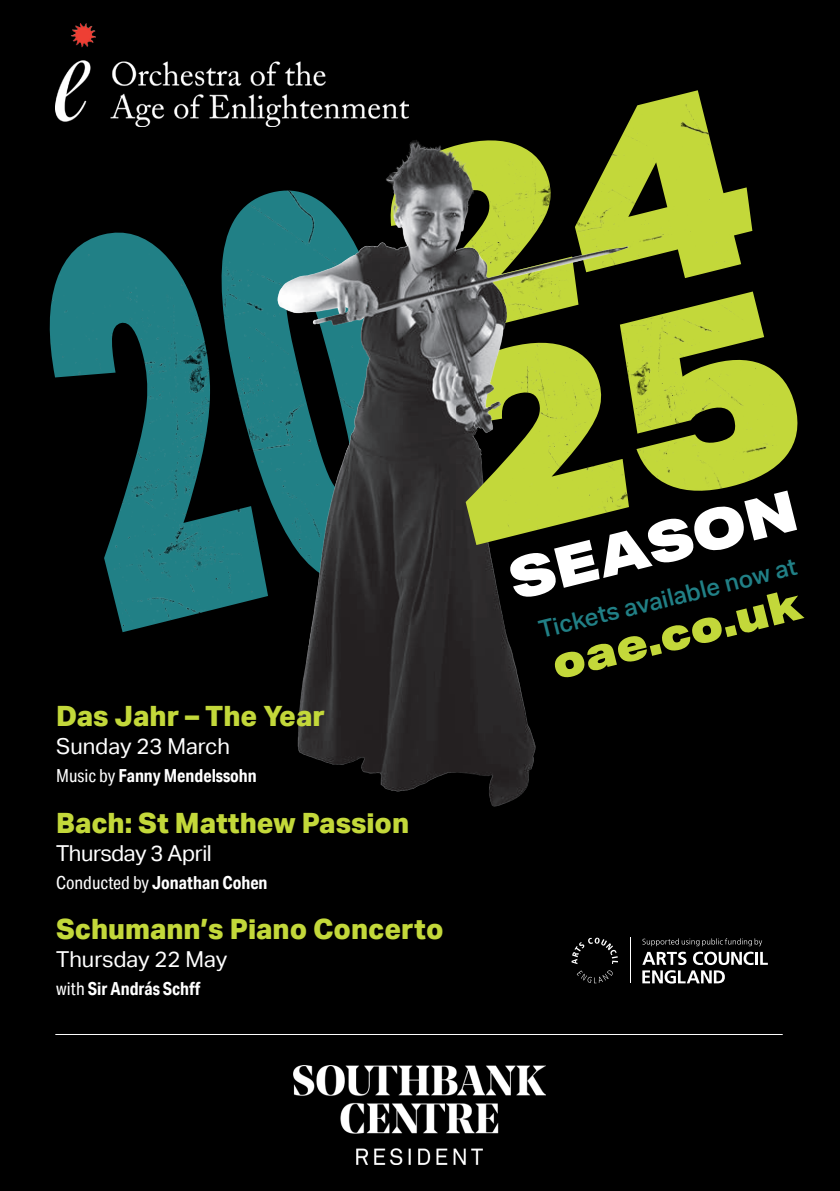
<style>
.page{position:relative;width:840px;height:1191px;background:#fff}
.page>*{position:absolute;margin:0;border:0;box-sizing:border-box;transform-origin:0 0}
.t1{font:900 56.6px "Aktiv Grotesk Ex";color:#fff}
.t2{font:900 44px "Aktiv Grotesk Ex";color:#c3d83a}
.t3{font:800 28px "Aktiv Grotesk";color:#c3d83a}
.t4{font:500 24px "Aktiv Grotesk";color:#218086}
.t5{font:22px "Aktiv Grotesk";letter-spacing:-.01em;color:#fff}
.t6{font:700 18px "Aktiv Grotesk Cd";color:#fff}
.s1{font-weight:400}
</style>
<div class="page">
<div style="left:0;top:0;width:839px;height:1191px;background:#000"></div>
<img style="left:297px;top:646px;width:152px;height:146px">
<img style="left:449px;top:545px;width:87px;height:262px">
<img style="left:408px;top:90px;width:344px;height:188px">
<svg style="left:455px;top:454px;width:58px;height:91px;background:#3a3b29"></svg>
<img style="left:467px;top:291px;width:331px;height:245px">
<img style="left:49px;top:233px;width:192px;height:399px">
<img style="left:55px;top:24px;width:353px;height:103px">
<svg style="left:642px;top:938px;width:125px;height:45px"></svg>
<svg style="left:571px;top:937px;width:46px;height:27px"></svg>
<svg style="left:576px;top:970px;width:36px;height:13px"></svg>
<hr style="left:629px;top:937px;width:1px;height:46px;background:#fff">
<img style="left:455px;top:119px;width:202px;height:335px">
<img style="left:241px;top:119px;width:214px;height:527px">
<hr style="left:55px;top:1034px;width:727px;height:1px;background:#fff">
<img style="left:293px;top:1065px;width:252px;height:99px">
<p class="t3" style="left:56px;top:700px;width:270px">Das Jahr – The Year</p>
<p class="t5" style="left:56px;top:733px;width:175px">Sunday 23 March</p>
<p class="t6" style="left:56px;top:764px;width:202px"><span class="s1">Music by</span> Fanny Mendelssohn</p>
<p class="t3" style="left:56px;top:806px;width:354px">Bach: St Matthew Passion</p>
<p class="t5" style="left:56px;top:840px;width:157px">Thursday 3 April</p>
<p class="t6" style="left:56px;top:871px;width:213px"><span class="s1">Conducted by</span> Jonathan Cohen</p>
<p class="t3" style="left:56px;top:913px;width:389px">Schumann’s Piano Concerto</p>
<p class="t5" style="left:56px;top:947px;width:172px">Thursday 22 May</p>
<p class="t6" style="left:56px;top:977px;width:146px"><span class="s1">with</span> Sir András Schff</p>
<p class="t1" style="left:501px;top:544px;width:296px;rotate:-14deg">SEASON</p>
<p class="t4" style="left:535px;top:616px;width:266px;rotate:-14deg">Tickets available now at</p>
<p class="t2" style="left:545px;top:636px;width:257px;rotate:-14deg">oae.co.uk</p>
</div>
